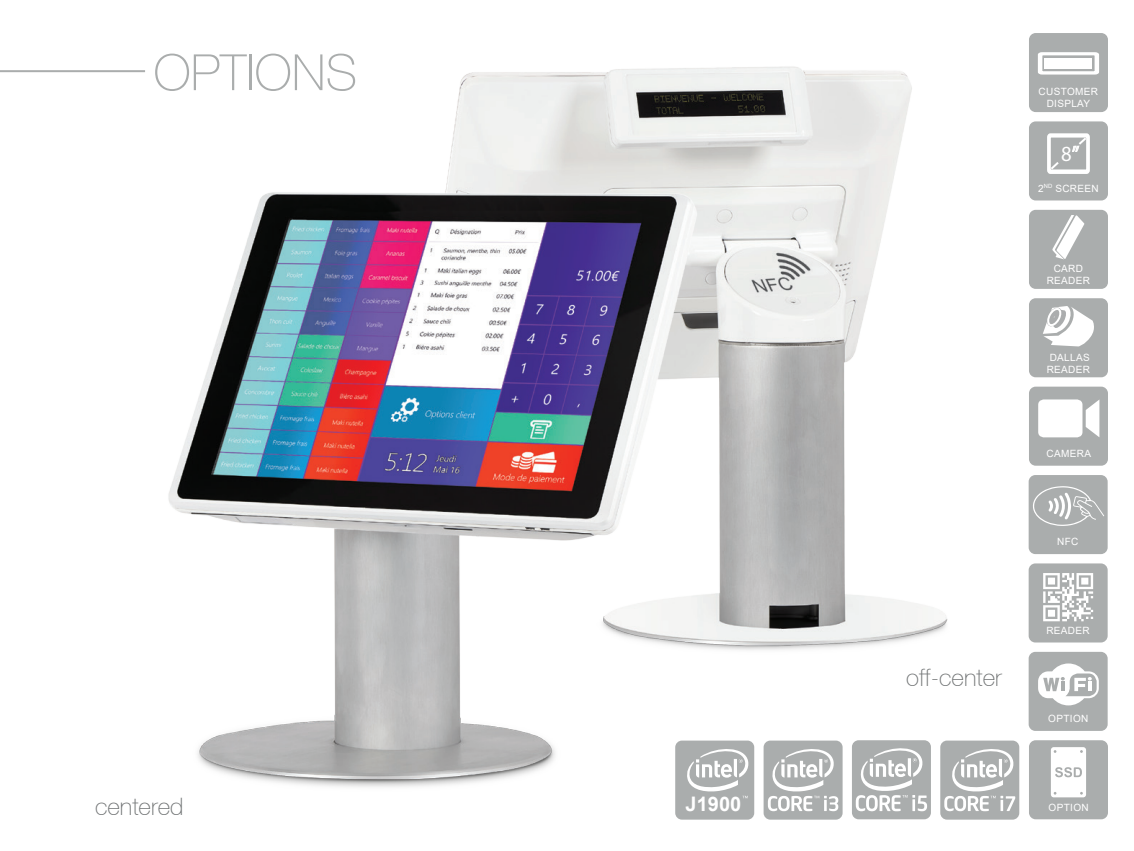
<style>
.page{position:relative;width:1134px;height:851px;background:#fff}
.page>*{position:absolute;margin:0;border:0;box-sizing:border-box;transform-origin:0 0}
.t1{font:100 50px "Helvetica 35";color:#aaadad}
.t2{font:100 24px "Helvetica 35";color:#6e7172}
.t3{font:21.6px "Myriad Pro";color:#fff;scale:.95 1}
.t4{font:700 20px "Arial";color:#fff}
.t5{font:10px/12px "Arial";letter-spacing:.035em;color:#fff;text-align:center}
</style>
<div class="page">
<img style="left:454px;top:66px;width:494px;height:584px">
<img style="left:168px;top:125px;width:562px;height:695px">
<hr style="left:0;top:70px;width:145px;height:2px;background:#aaadad">
<div style="left:1029px;top:33px;width:79px;height:79px;background:#aaadad;border-radius:7px"></div>
<svg style="left:1037px;top:52px;width:62px;height:23px"></svg>
<div style="left:1045px;top:58px;width:47px;height:11px;background:#fff"></div>
<div style="left:763px;top:740px;width:79px;height:79px;background:#aaadad;border-radius:7px"></div>
<svg style="left:768px;top:749px;width:70px;height:62px"></svg>
<div style="left:852px;top:740px;width:79px;height:79px;background:#aaadad;border-radius:7px"></div>
<svg style="left:856px;top:748px;width:71px;height:63px"></svg>
<div style="left:940px;top:740px;width:79px;height:79px;background:#aaadad;border-radius:7px"></div>
<svg style="left:944px;top:749px;width:71px;height:62px"></svg>
<div style="left:1029px;top:121px;width:79px;height:79px;background:#aaadad;border-radius:7px"></div>
<svg style="left:1047px;top:133px;width:43px;height:41px"></svg>
<div style="left:1029px;top:210px;width:79px;height:79px;background:#aaadad;border-radius:7px"></div>
<svg style="left:1052px;top:215px;width:32px;height:44px"></svg>
<div style="left:1029px;top:298px;width:79px;height:79px;background:#aaadad;border-radius:7px"></div>
<svg style="left:1043px;top:306px;width:51px;height:40px"></svg>
<div style="left:1029px;top:386px;width:79px;height:79px;background:#aaadad;border-radius:7px"></div>
<div style="left:1038px;top:399px;width:44px;height:38px;background:#fff;border-radius:5px"></div>
<svg style="left:1086px;top:400px;width:13px;height:37px"></svg>
<div style="left:1029px;top:563px;width:79px;height:79px;background:#aaadad;border-radius:7px"></div>
<svg style="left:1043px;top:573px;width:50px;height:48px"></svg>
<div style="left:1029px;top:475px;width:79px;height:79px;background:#aaadad;border-radius:7px"></div>
<svg style="left:1033px;top:486px;width:71px;height:40px"></svg>
<div style="left:1029px;top:651px;width:79px;height:79px;background:#aaadad;border-radius:7px"></div>
<svg style="left:1038px;top:663px;width:61px;height:42px"></svg>
<div style="left:675px;top:740px;width:79px;height:79px;background:#aaadad;border-radius:7px"></div>
<svg style="left:687px;top:749px;width:62px;height:49px"></svg>
<div style="left:1029px;top:740px;width:79px;height:79px;background:#aaadad;border-radius:7px"></div>
<svg style="left:1051px;top:747px;width:35px;height:50px"></svg>
<h1 class="t1" style="left:154px;top:44px;width:205px">OPTIONS</h1>
<h2 class="t2" style="left:95px;top:792px;width:90px">centered</h2>
<p class="t5" style="left:1039px;top:86px;width:61px">CUSTOMER<br>DISPLAY</p>
<h3 class="t3" style="left:1061px;top:140px;width:20px">8’’</h3>
<p class="t5" style="left:1038px;top:182px;width:62px">2<sup>ND</sup> SCREEN</p>
<p class="t5" style="left:1047px;top:262px;width:45px">CARD<br>READER</p>
<p class="t5" style="left:1047px;top:351px;width:45px">DALLAS<br>READER</p>
<p class="t5" style="left:1046px;top:447px;width:46px">CAMERA</p>
<p class="t5" style="left:1057px;top:535px;width:23px">NFC</p>
<h2 class="t2" style="left:906px;top:663px;width:97px">off-center</h2>
<p class="t5" style="left:1046px;top:624px;width:45px">READER</p>
<p class="t5" style="left:1048px;top:712px;width:42px">OPTION</p>
<h3 class="t4" style="left:685px;top:789px;width:57px">J1900</h3>
<p class="t5" style="left:1048px;top:800px;width:42px">OPTION</p>
</div>
